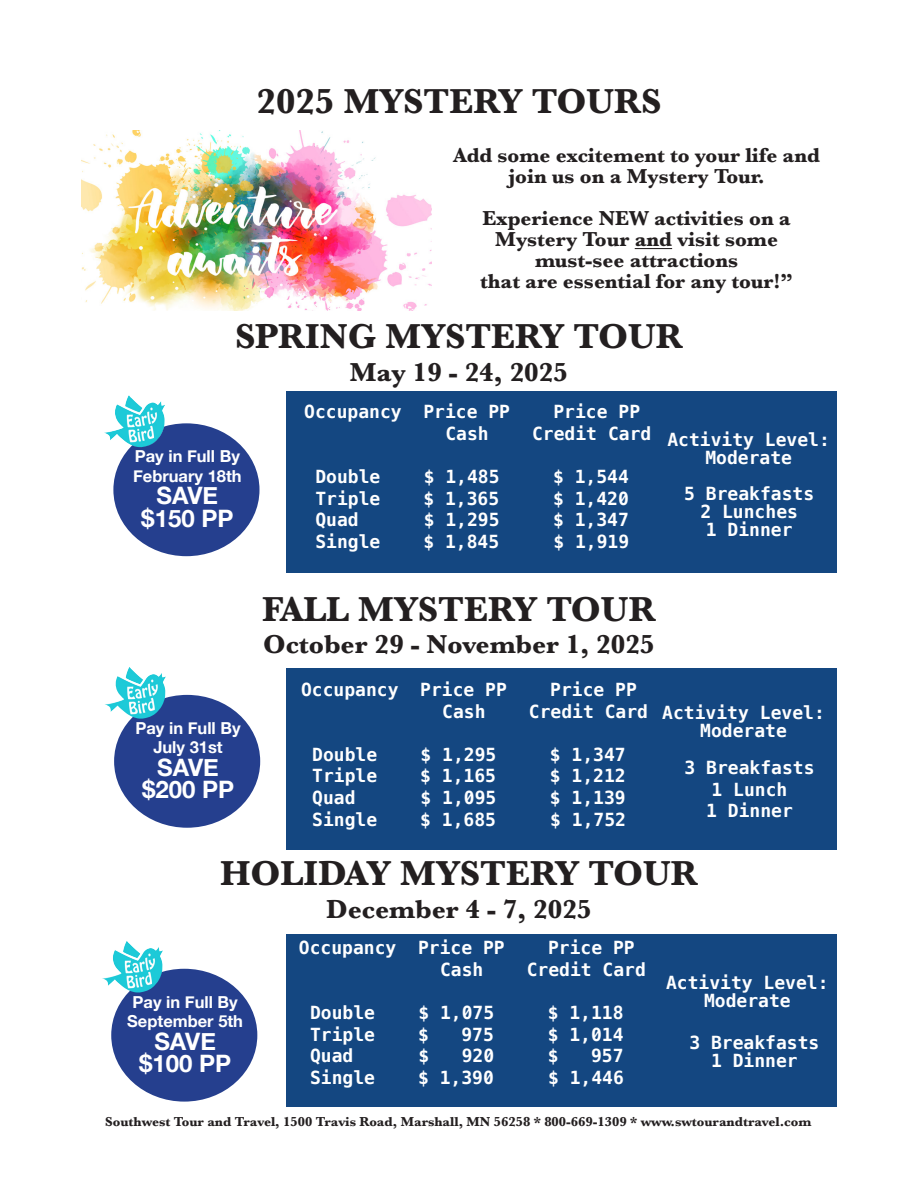
<style>
.page{position:relative;width:918px;height:1188px;background:#fff}
.page>*{position:absolute;margin:0;border:0;box-sizing:border-box;transform-origin:0 0}
.t1{font:700 36px "Baskerville";color:#231f20}
.t2{font:700 27px "Baskerville";color:#231f20}
.t3{font:700 24px "Helvetica Neue";color:#fff}
.t4{font:700 21px "Baskerville";color:#231f20}
.t5{font:700 18px/18px "Menlo";color:#fff;text-align:center}
.t6{font:700 16.5px "Helvetica Neue";color:#fff}
.t7{font:700 13.5px "Baskerville";color:#231f20}
</style>
<div class="page">
<hr style="left:635px;top:248px;width:37px;height:1px;background:#231f20">
<img style="left:81px;top:131px;width:351px;height:179px">
<div style="left:119px;top:429px;width:135px;height:122px;background:#253f8e;border-radius:50%"></div>
<div style="left:113px;top:423px;width:147px;height:133px;border:10px solid #253f8e;border-radius:50%"></div>
<img style="left:104px;top:395px;width:61px;height:52px">
<div style="left:286px;top:392px;width:551px;height:181px;background:#144781"></div>
<div style="left:119px;top:700px;width:136px;height:122px;background:#253f8e;border-radius:50%"></div>
<div style="left:114px;top:695px;width:146px;height:133px;border:10px solid #253f8e;border-radius:50%"></div>
<img style="left:105px;top:667px;width:61px;height:52px">
<div style="left:286px;top:668px;width:551px;height:182px;background:#144781"></div>
<div style="left:116px;top:974px;width:136px;height:122px;background:#253f8e;border-radius:50%"></div>
<div style="left:111px;top:969px;width:146px;height:133px;border:10px solid #253f8e;border-radius:50%"></div>
<img style="left:102px;top:941px;width:61px;height:52px">
<div style="left:286px;top:934px;width:551px;height:173px;background:#144781"></div>
<p class="t1" style="left:257px;top:76px;width:406px">2025 MYSTERY TOURS</p>
<p class="t4" style="left:453px;top:141px;width:368px">Add some excitement to your life and</p>
<p class="t4" style="left:508px;top:162px;width:258px">join us on a Mystery Tour.</p>
<p class="t4" style="left:483px;top:204px;width:310px">Experience NEW activities on a</p>
<p class="t4" style="left:495px;top:225px;width:284px">Mystery Tour and visit some</p>
<p class="t4" style="left:535px;top:246px;width:205px">must-see attractions</p>
<p class="t4" style="left:480px;top:267px;width:314px">that are essential for any tour!”</p>
<p class="t1" style="left:235px;top:311px;width:449px">SPRING MYSTERY TOUR</p>
<p class="t2" style="left:350px;top:353px;width:220px">May 19 - 24, 2025</p>
<p class="t6" style="left:135px;top:443px;width:107px">Pay in Full By</p>
<p class="t6" style="left:133px;top:463px;width:110px">February 18th</p>
<p class="t3" style="left:157px;top:477px;width:63px">SAVE</p>
<p class="t3" style="left:141px;top:499px;width:94px">$150 PP</p>
<p class="t6" style="left:136px;top:715px;width:107px">Pay in Full By</p>
<p class="t6" style="left:153px;top:735px;width:71px">July 31st</p>
<p class="t3" style="left:157px;top:748px;width:63px">SAVE</p>
<p class="t3" style="left:142px;top:771px;width:94px">$200 PP</p>
<p class="t5" style="left:304px;top:404px;width:207px">Occupancy Price PP</p>
<p class="t5" style="left:553px;top:404px;width:88px">Price PP</p>
<p class="t5" style="left:445px;top:425px;width:45px">Cash</p>
<p class="t5" style="left:532px;top:425px;width:121px">Credit Card</p>
<p class="t5" style="left:315px;top:468px;width:67px">Double</p>
<p class="t5" style="left:424px;top:468px;width:77px">$ 1,485</p>
<p class="t5" style="left:553px;top:468px;width:77px">$ 1,544</p>
<p class="t5" style="left:315px;top:490px;width:67px">Triple</p>
<p class="t5" style="left:423px;top:490px;width:77px">$ 1,365</p>
<p class="t5" style="left:553px;top:490px;width:77px">$ 1,420</p>
<p class="t5" style="left:315px;top:512px;width:45px">Quad</p>
<p class="t5" style="left:424px;top:512px;width:77px">$ 1,295</p>
<p class="t5" style="left:553px;top:512px;width:77px">$ 1,347</p>
<p class="t5" style="left:315px;top:533px;width:67px">Single</p>
<p class="t5" style="left:423px;top:533px;width:77px">$ 1,845</p>
<p class="t5" style="left:553px;top:533px;width:77px">$ 1,919</p>
<p class="t5" style="left:667px;top:431px;width:164px">Activity Level:<br>Moderate</p>
<p class="t5" style="left:684px;top:485px;width:132px">5 Breakfasts</p>
<p class="t5" style="left:700px;top:503px;width:99px">2 Lunches</p>
<p class="t5" style="left:706px;top:521px;width:88px">1 Dinner</p>
<p class="t1" style="left:262px;top:584px;width:395px">FALL MYSTERY TOUR</p>
<p class="t2" style="left:263px;top:626px;width:393px">October 29 - November 1, 2025</p>
<p class="t5" style="left:301px;top:681px;width:207px">Occupancy Price PP</p>
<p class="t5" style="left:550px;top:681px;width:88px">Price PP</p>
<p class="t5" style="left:442px;top:703px;width:45px">Cash</p>
<p class="t5" style="left:529px;top:703px;width:121px">Credit Card</p>
<p class="t5" style="left:312px;top:746px;width:67px">Double</p>
<p class="t5" style="left:421px;top:746px;width:77px">$ 1,295</p>
<p class="t5" style="left:550px;top:746px;width:77px">$ 1,347</p>
<p class="t5" style="left:312px;top:767px;width:67px">Triple</p>
<p class="t5" style="left:420px;top:767px;width:77px">$ 1,165</p>
<p class="t5" style="left:550px;top:767px;width:77px">$ 1,212</p>
<p class="t5" style="left:312px;top:789px;width:45px">Quad</p>
<p class="t5" style="left:421px;top:789px;width:77px">$ 1,095</p>
<p class="t5" style="left:550px;top:789px;width:77px">$ 1,139</p>
<p class="t5" style="left:312px;top:811px;width:67px">Single</p>
<p class="t5" style="left:420px;top:811px;width:77px">$ 1,685</p>
<p class="t5" style="left:550px;top:811px;width:77px">$ 1,752</p>
<p class="t5" style="left:662px;top:704px;width:164px">Activity Level:<br>Moderate</p>
<p class="t5" style="left:684px;top:759px;width:132px">3 Breakfasts</p>
<p class="t5" style="left:712px;top:781px;width:77px">1 Lunch</p>
<p class="t5" style="left:706px;top:802px;width:88px">1 Dinner</p>
<p class="t1" style="left:220px;top:849px;width:479px">HOLIDAY MYSTERY TOUR</p>
<p class="t2" style="left:326px;top:890px;width:267px">December 4 - 7, 2025</p>
<p class="t6" style="left:133px;top:989px;width:107px">Pay in Full By</p>
<p class="t6" style="left:127px;top:1008px;width:117px">September 5th</p>
<p class="t3" style="left:154px;top:1022px;width:63px">SAVE</p>
<p class="t3" style="left:139px;top:1045px;width:94px">$100 PP</p>
<p class="t5" style="left:299px;top:939px;width:207px">Occupancy Price PP</p>
<p class="t5" style="left:548px;top:939px;width:88px">Price PP</p>
<p class="t5" style="left:440px;top:961px;width:45px">Cash</p>
<p class="t5" style="left:527px;top:961px;width:121px">Credit Card</p>
<p class="t5" style="left:310px;top:1004px;width:67px">Double</p>
<p class="t5" style="left:418px;top:1004px;width:77px">$ 1,075</p>
<p class="t5" style="left:548px;top:1004px;width:77px">$ 1,118</p>
<p class="t5" style="left:310px;top:1026px;width:67px">Triple</p>
<p class="t5" style="left:418px;top:1026px;width:12px">$</p>
<p class="t5" style="left:461px;top:1026px;width:34px">975</p>
<p class="t5" style="left:548px;top:1026px;width:77px">$ 1,014</p>
<p class="t5" style="left:310px;top:1047px;width:45px">Quad</p>
<p class="t5" style="left:418px;top:1047px;width:12px">$</p>
<p class="t5" style="left:462px;top:1047px;width:34px">920</p>
<p class="t5" style="left:548px;top:1047px;width:12px">$</p>
<p class="t5" style="left:591px;top:1047px;width:34px">957</p>
<p class="t5" style="left:310px;top:1069px;width:67px">Single</p>
<p class="t5" style="left:418px;top:1069px;width:77px">$ 1,390</p>
<p class="t5" style="left:548px;top:1069px;width:77px">$ 1,446</p>
<p class="t5" style="left:666px;top:974px;width:164px">Activity Level:<br>Moderate</p>
<p class="t5" style="left:689px;top:1034px;width:132px">3 Breakfasts</p>
<p class="t5" style="left:711px;top:1052px;width:88px">1 Dinner</p>
<p class="t7" style="left:105px;top:1112px;width:708px">Southwest Tour and Travel, 1500 Travis Road, Marshall, MN 56258 * 800-669-1309 * www.swtourandtravel.com</p>
</div>
